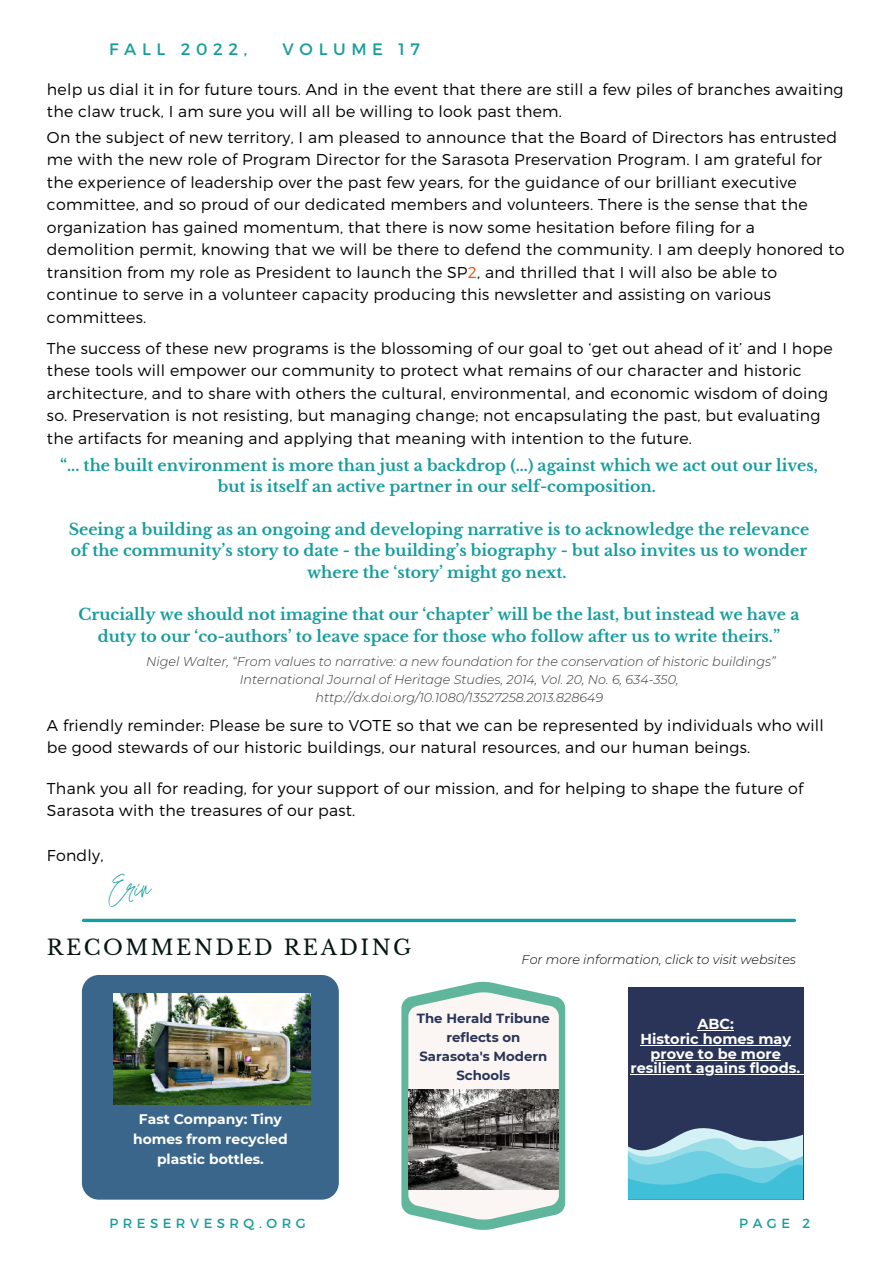
<style>
.page{position:relative;width:893px;height:1264px;background:#fff}
.page>*{position:absolute;margin:0;border:0;box-sizing:border-box;transform-origin:0 0}
.t1{font:45.3px "Jonathan";color:#179d9d}
.t2{font:21px "Libre Baskerville";letter-spacing:.12em;color:#051613}
.t3{font:16.5px "Montserrat";letter-spacing:.34em;color:#179d9d}
.t4{font:300 15.75px/22.5px "Montserrat";letter-spacing:.015em;color:#000}
.t5{font:700 15.75px/21.3px "Libre Baskerville";color:#179d9d;text-align:center}
.t6{font:700 14.4px/14.7px "Montserrat";color:#fff;text-align:center}
.t7{font:700 13.95px/20px "Montserrat";color:#fff;text-align:center}
.t8{font:700 13.2px/18.9px "Montserrat";color:#293458;text-align:center}
.t9{font:13.2px "Montserrat";letter-spacing:.34em;color:#179d9d}
.t10{font:italic 300 12.75px/18px "Montserrat";color:#343434;text-align:center}
.t11{font:italic 300 12.75px "Montserrat";color:#000}
.s1{color:#f35000}
</style>
<div class="page">
<svg style="left:84px;top:918px;width:710px;height:4px;background:#41afaf"></svg>
<div style="left:82px;top:974px;width:257px;height:225px;background:#3a668c;border-radius:17px"></div>
<img style="left:113px;top:993px;width:197px;height:111px">
<div style="left:627px;top:987px;width:176px;height:212px;background:#293458"></div>
<hr style="left:697px;top:1030px;width:36px;height:1px;background:#fff">
<hr style="left:640px;top:1044px;width:150px;height:1px;background:#fff">
<hr style="left:650px;top:1059px;width:130px;height:1px;background:#fff">
<hr style="left:630px;top:1074px;width:170px;height:1px;background:#fff">
<svg style="left:628px;top:1128px;width:175px;height:71px;background:#6dbbce"></svg>
<svg style="left:401px;top:981px;width:164px;height:248px"></svg>
<img style="left:408px;top:1089px;width:150px;height:100px">
<p class="t3" style="left:109px;top:38px;width:140px">FALL 2022,</p>
<p class="t3" style="left:282px;top:38px;width:139px">VOLUME 17</p>
<p class="t4" style="left:47px;top:77px;width:798px">help us dial it in for future tours. And in the event that there are still a few piles of branches awaiting the claw truck, I am sure you will all be willing to look past them.</p>
<p class="t4" style="left:47px;top:125px;width:799px">On the subject of new territory, I am pleased to announce that the Board of Directors has entrusted me with the new role of Program Director for the Sarasota Preservation Program. I am grateful for the experience of leadership over the past few years, for the guidance of our brilliant executive committee, and so proud of our dedicated members and volunteers. There is the sense that the organization has gained momentum, that there is now some hesitation before filing for a demolition permit, knowing that we will be there to defend the community. I am deeply honored to transition from my role as President to launch the SP<span class="s1">2</span>, and thrilled that I will also be able to continue to serve in a volunteer capacity producing this newsletter and assisting on various committees.</p>
<p class="t4" style="left:47px;top:336px;width:787px">The success of these new programs is the blossoming of our goal to ‘get out ahead of it’ and I hope these tools will empower our community to protect what remains of our character and historic architecture, and to share with others the cultural, environmental, and economic wisdom of doing so. Preservation is not resisting, but managing change; not encapsulating the past, but evaluating the artifacts for meaning and applying that meaning with intention to the future.</p>
<p class="t5" style="left:60px;top:455px;width:759px">“... the built environment is more than just a backdrop (...) against which we act out our lives, but is itself an active partner in our self-composition.</p>
<p class="t5" style="left:69px;top:519px;width:742px">Seeing a building as an ongoing and developing narrative is to acknowledge the relevance of the community’s story to date - the building’s biography - but also invites us to wonder where the ‘story’ might go next.</p>
<p class="t5" style="left:79px;top:604px;width:722px">Crucially we should not imagine that our ‘chapter’ will be the last, but instead we have a duty to our ‘co-authors’ to leave space for those who follow after us to write theirs.”</p>
<p class="t10" style="left:146px;top:652px;width:631px">Nigel Walter, “From values to narrative: a new foundation for the conservation of historic buildings”<br>International Journal of Heritage Studies, 2014, Vol. 20, No. 6, 634-350, http://dx.doi.org/10.1080/13527258.2013.828649</p>
<p class="t4" style="left:47px;top:713px;width:778px">A friendly reminder: Please be sure to VOTE so that we can be represented by individuals who will be good stewards of our historic buildings, our natural resources, and our human beings.</p>
<p class="t4" style="left:47px;top:776px;width:757px">Thank you all for reading, for your support of our mission, and for helping to shape the future of<br>Sarasota with the treasures of our past.</p>
<p class="t4" style="left:47px;top:843px;width:58px">Fondly,</p>
<h1 class="t1" style="left:109px;top:863px;width:44px">Erin</h1>
<h2 class="t2" style="left:47px;top:934px;width:366px">RECOMMENDED READING</h2>
<p class="t11" style="left:521px;top:951px;width:276px">For more information, click to visit websites</p>
<p class="t7" style="left:133px;top:1109px;width:156px">Fast Company: Tiny homes from recycled plastic bottles.</p>
<p class="t8" style="left:417px;top:1008px;width:134px">The Herald Tribune reflects on<br>Sarasota's Modern<br>Schools</p>
<p class="t6" style="left:630px;top:1016px;width:171px">ABC:<br>Historic homes may prove to be more resilient agains floods.</p>
<p class="t9" style="left:109px;top:1214px;width:198px">PRESERVESRQ.ORG</p>
<p class="t9" style="left:739px;top:1214px;width:72px">PAGE 2</p>
</div>
